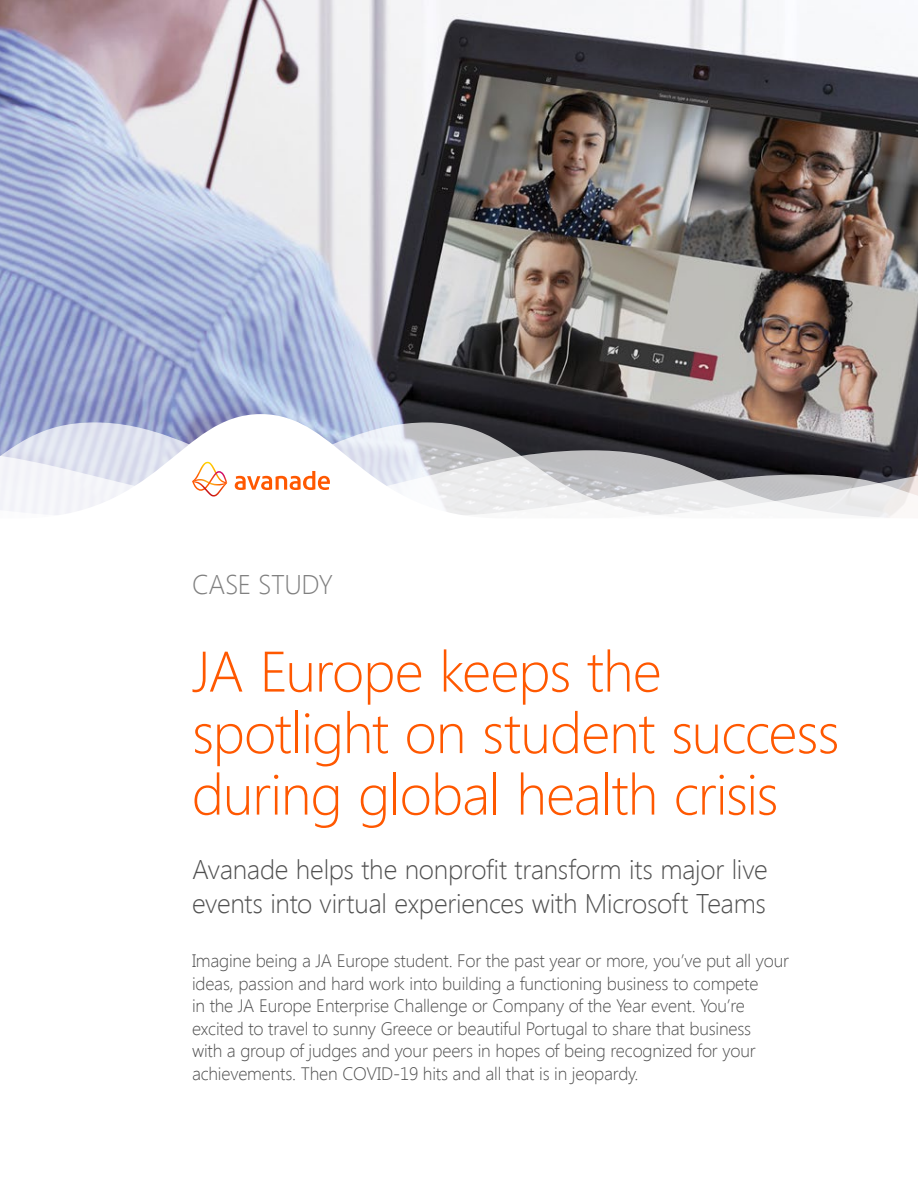
<style>
.page{position:relative;width:918px;height:1188px;background:#fff}
.page>*{position:absolute;margin:0;border:0;box-sizing:border-box;transform-origin:0 0}
.t1{font:300 57px/61.5px "Segoe UI";letter-spacing:-.015em;color:#ff5800}
.t2{font:300 27px/34.5px "Segoe UI";letter-spacing:-.01em;color:#505050}
.t3{font:300 27px "Segoe UI";letter-spacing:-.015em;color:#808080}
.t4{font:300 18px/22.5px "Segoe UI";letter-spacing:-.01em;color:#505050}
</style>
<div class="page">
<img style="left:0;top:0;width:918px;height:414px">
<svg style="left:0;top:414px;width:918px;height:8px;background:#777888"></svg>
<svg style="left:0;top:422px;width:918px;height:96px"></svg>
<h2 class="t3" style="left:192px;top:566px;width:142px">CASE STUDY</h2>
<h1 class="t1" style="left:192px;top:639px;width:649px">JA Europe keeps the spotlight on student success during global health crisis</h1>
<h2 class="t2" style="left:192px;top:851px;width:577px">Avanade helps the nonprofit transform its major live events into virtual experiences with Microsoft Teams</h2>
<p class="t4" style="left:192px;top:949px;width:599px">Imagine being a JA Europe student. For the past year or more, you’ve put all your ideas, passion and hard work into building a functioning business to compete<br>in the JA Europe Enterprise Challenge or Company of the Year event. You’re excited to travel to sunny Greece or beautiful Portugal to share that business<br>with a group of judges and your peers in hopes of being recognized for your achievements. Then COVID-19 hits and all that is in jeopardy.</p>
</div>
